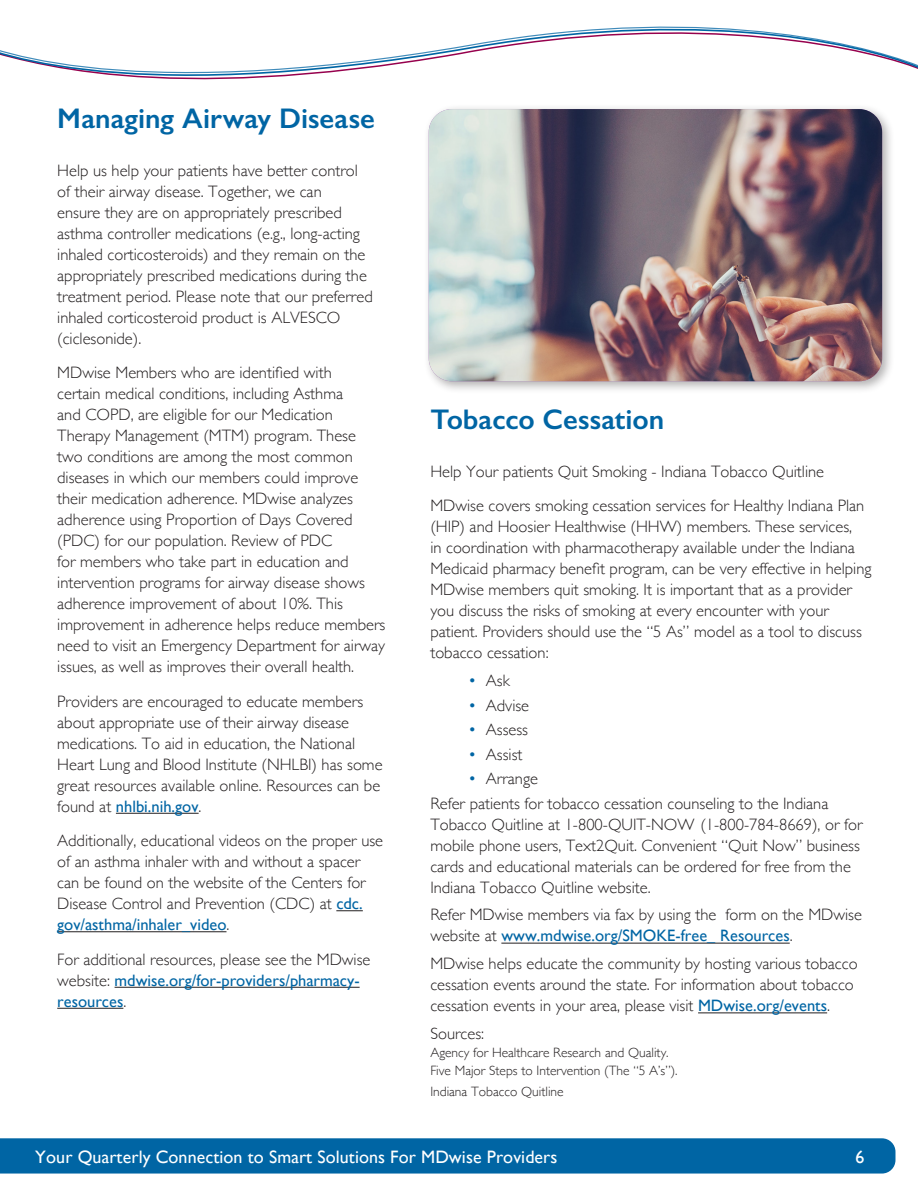
<style>
.page{position:relative;width:918px;height:1188px;background:#fff}
.page>*{position:absolute;margin:0;border:0;box-sizing:border-box;transform-origin:0 0}
.t1{font:600 28.5px "Gill Sans";color:#0065a4}
.t2{font:18px "Gill Sans";letter-spacing:.005em;color:#fff}
.t3{font:300 16.5px/21px "Gill Sans";color:#231f20}
.t4{font:300 13.5px "Gill Sans";color:#231f20}
.s1{font-weight:400;color:#0065a4}
</style>
<div class="page">
<div style="left:0;top:1138px;width:895px;height:36px;background:#0065a4"></div>
<svg style="left:0;top:26px;width:918px;height:52px"></svg>
<hr style="left:116px;top:813px;width:83px;height:1px;background:#231f20">
<svg style="left:336px;top:910px;width:27px;height:1px"></svg>
<hr style="left:57px;top:931px;width:170px;height:1px;background:#231f20">
<hr style="left:115px;top:987px;width:245px;height:1px;background:#231f20">
<hr style="left:57px;top:1008px;width:66px;height:1px;background:#231f20">
<hr style="left:501px;top:943px;width:289px;height:1px;background:#231f20">
<hr style="left:698px;top:1012px;width:129px;height:1px;background:#231f20">
<div style="left:423px;top:104px;width:472px;height:290px;background:#231f20;opacity:.35"></div>
<img style="left:429px;top:109px;width:453px;height:272px">
<h2 class="t1" style="left:57px;top:101px;width:319px">Managing Airway Disease</h2>
<p class="t3" style="left:57px;top:159px;width:317px">Help us help your patients have better control of their airway disease. Together, we can<br>ensure they are on appropriately prescribed asthma controller medications (e.g., long-acting inhaled corticosteroids) and they remain on the appropriately prescribed medications during the treatment period. Please note that our preferred inhaled corticosteroid product is ALVESCO (ciclesonide).</p>
<p class="t3" style="left:57px;top:361px;width:330px">MDwise Members who are identified with<br>certain medical conditions, including Asthma<br>and COPD, are eligible for our Medication Therapy Management (MTM) program. These two conditions are among the most common diseases in which our members could improve their medication adherence. MDwise analyzes adherence using Proportion of Days Covered (PDC) for our population. Review of PDC<br>for members who take part in education and intervention programs for airway disease shows adherence improvement of about 10%. This improvement in adherence helps reduce members need to visit an Emergency Department for airway issues, as well as improves their overall health.</p>
<p class="t3" style="left:57px;top:690px;width:327px">Providers are encouraged to educate members about appropriate use of their airway disease medications. To aid in education, the National Heart Lung and Blood Institute (NHLBI) has some great resources available online. Resources can be found at <span class="s1">nhlbi.nih.gov</span>.</p>
<p class="t3" style="left:57px;top:830px;width:327px">Additionally, educational videos on the proper use of an asthma inhaler with and without a spacer can be found on the website of the Centers for Disease Control and Prevention (CDC) at <span class="s1">cdc. gov/asthma/inhaler_video</span>.</p>
<p class="t3" style="left:57px;top:948px;width:315px">For additional resources, please see the MDwise website: <span class="s1">mdwise.org/for-providers/pharmacy&shy;resources</span>.</p>
<h2 class="t1" style="left:430px;top:402px;width:235px">Tobacco Cessation</h2>
<p class="t3" style="left:430px;top:460px;width:395px">Help Your patients Quit Smoking - Indiana Tobacco Quitline</p>
<p class="t3" style="left:430px;top:495px;width:443px">MDwise covers smoking cessation services for Healthy Indiana Plan (HIP) and Hoosier Healthwise (HHW) members. These services,<br>in coordination with pharmacotherapy available under the Indiana Medicaid pharmacy benefit program, can be very effective in helping MDwise members quit smoking. It is important that as a provider you discuss the risks of smoking at every encounter with your patient. Providers should use the “5 As” model as a tool to discuss tobacco cessation:</p>
<p class="t3" style="left:469px;top:670px;width:42px"><span class="s1">•</span> Ask</p>
<p class="t3" style="left:469px;top:694px;width:61px"><span class="s1">•</span> Advise</p>
<p class="t3" style="left:469px;top:719px;width:60px"><span class="s1">•</span> Assess</p>
<p class="t3" style="left:469px;top:743px;width:55px"><span class="s1">•</span> Assist</p>
<p class="t3" style="left:469px;top:768px;width:70px"><span class="s1">•</span> Arrange</p>
<p class="t3" style="left:430px;top:792px;width:434px">Refer patients for tobacco cessation counseling to the Indiana Tobacco Quitline at 1-800-QUIT-NOW (1-800-784-8669), or for mobile phone users, Text2Quit. Convenient “Quit Now” business cards and educational materials can be ordered for free from the Indiana Tobacco Quitline website.</p>
<p class="t3" style="left:430px;top:904px;width:433px">Refer MDwise members via fax by using the form on the MDwise website at <span class="s1">www.mdwise.org/SMOKE-free_ Resources</span>.</p>
<p class="t3" style="left:430px;top:953px;width:429px">MDwise helps educate the community by hosting various tobacco cessation events around the state. For information about tobacco cessation events in your area, please visit <span class="s1">MDwise.org/events</span>.</p>
<p class="t3" style="left:430px;top:1022px;width:55px">Sources:</p>
<p class="t4" style="left:430px;top:1042px;width:240px">Agency for Healthcare Research and Quality.</p>
<p class="t4" style="left:430px;top:1060px;width:249px">Five Major Steps to Intervention (The “5 A’s”).</p>
<p class="t4" style="left:430px;top:1081px;width:135px">Indiana Tobacco Quitline</p>
<p class="t2" style="left:35px;top:1146px;width:524px">Your Quarterly Connection to Smart Solutions For MDwise Providers</p>
<p class="t2" style="left:855px;top:1146px;width:10px">6</p>
</div>
